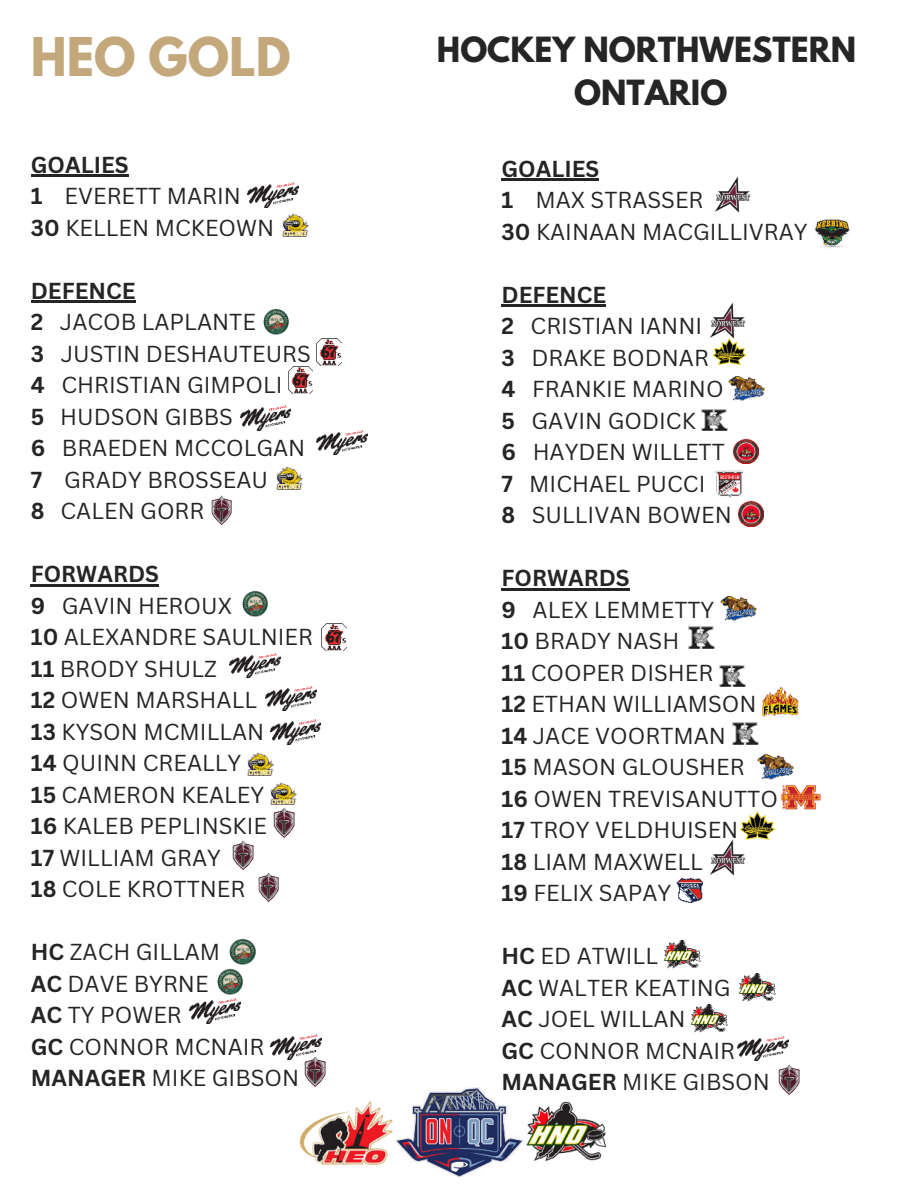
<style>
.page{position:relative;width:918px;height:1188px;background:#fff}
.page>*{position:absolute;margin:0;border:0;box-sizing:border-box;transform-origin:0 0}
.t1{font:700 47.25px "League Spartan";color:#c3a87b}
.t2{font:700 30.75px/42.8px "League Spartan";color:#252525;text-align:center}
.t3{font:22.5px/31.5px "Canva Sans";color:#252525}
.s1{font-weight:700}
</style>
<div class="page">
<hr style="left:31px;top:175px;width:98px;height:2px;background:#252525">
<hr style="left:31px;top:301px;width:105px;height:2px;background:#252525">
<hr style="left:31px;top:584px;width:128px;height:3px;background:#252525">
<img style="left:402px;top:1088px;width:122px;height:88px">
<img style="left:526px;top:1101px;width:81px;height:61px">
<img style="left:299px;top:1101px;width:103px;height:64px">
<img style="left:270px;top:719px;width:51px;height:25px">
<img style="left:248px;top:183px;width:51px;height:24px">
<img style="left:283px;top:214px;width:26px;height:22px">
<img style="left:263px;top:308px;width:26px;height:26px">
<img style="left:317px;top:339px;width:25px;height:27px">
<img style="left:288px;top:366px;width:25px;height:27px">
<img style="left:240px;top:406px;width:51px;height:24px">
<img style="left:317px;top:430px;width:50px;height:25px">
<img style="left:276px;top:467px;width:26px;height:22px">
<img style="left:211px;top:495px;width:21px;height:31px">
<img style="left:242px;top:590px;width:26px;height:27px">
<img style="left:322px;top:624px;width:24px;height:27px">
<img style="left:230px;top:653px;width:50px;height:25px">
<img style="left:266px;top:686px;width:50px;height:25px">
<img style="left:248px;top:753px;width:25px;height:22px">
<img style="left:270px;top:782px;width:26px;height:23px">
<img style="left:273px;top:807px;width:22px;height:31px">
<img style="left:232px;top:840px;width:22px;height:31px">
<img style="left:258px;top:872px;width:21px;height:31px">
<img style="left:715px;top:177px;width:35px;height:36px">
<img style="left:814px;top:218px;width:35px;height:31px">
<hr style="left:502px;top:179px;width:97px;height:2px;background:#252525">
<hr style="left:502px;top:305px;width:104px;height:2px;background:#252525">
<hr style="left:502px;top:588px;width:128px;height:3px;background:#252525">
<img style="left:190px;top:998px;width:50px;height:25px">
<img style="left:229px;top:938px;width:27px;height:26px">
<img style="left:217px;top:968px;width:26px;height:27px">
<img style="left:304px;top:1059px;width:22px;height:28px">
<img style="left:778px;top:1064px;width:22px;height:31px">
<img style="left:689px;top:627px;width:26px;height:21px">
<img style="left:720px;top:665px;width:25px;height:22px">
<img style="left:732px;top:723px;width:26px;height:21px">
<img style="left:702px;top:409px;width:26px;height:22px">
<img style="left:737px;top:501px;width:26px;height:26px">
<img style="left:732px;top:438px;width:26px;height:26px">
<img style="left:676px;top:877px;width:26px;height:26px">
<img style="left:710px;top:303px;width:35px;height:35px">
<img style="left:710px;top:839px;width:35px;height:36px">
<img style="left:720px;top:596px;width:37px;height:25px">
<img style="left:757px;top:754px;width:37px;height:26px">
<img style="left:728px;top:376px;width:37px;height:25px">
<img style="left:762px;top:687px;width:37px;height:30px">
<img style="left:714px;top:470px;width:31px;height:29px">
<img style="left:712px;top:337px;width:35px;height:28px">
<img style="left:739px;top:811px;width:37px;height:31px">
<img style="left:780px;top:784px;width:41px;height:26px">
<img style="left:663px;top:940px;width:38px;height:29px">
<img style="left:690px;top:1004px;width:38px;height:29px">
<img style="left:738px;top:973px;width:38px;height:29px">
<img style="left:270px;top:1035px;width:51px;height:24px">
<img style="left:738px;top:1036px;width:50px;height:25px">
<h1 class="t1" style="left:31px;top:20px;width:261px">HEO GOLD</h1>
<h2 class="t2" style="left:437px;top:28px;width:421px">HOCKEY NORTHWESTERN<br>ONTARIO</h2>
<p class="t3" style="left:31px;top:149px;width:245px"><span class="s1">GOALIES<br>1</span> EVERETT MARIN<br><span class="s1">30</span> KELLEN MCKEOWN</p>
<p class="t3" style="left:31px;top:275px;width:282px"><span class="s1">DEFENCE<br>2</span> JACOB LAPLANTE<br><span class="s1">3</span> JUSTIN DESHAUTEURS<br><span class="s1">4</span> CHRISTIAN GIMPOLI<br><span class="s1">5</span> HUDSON GIBBS<br><span class="s1">6</span> BRAEDEN MCCOLGAN<br><span class="s1">7</span> GRADY BROSSEAU<br><span class="s1">8</span> CALEN GORR</p>
<p class="t3" style="left:31px;top:558px;width:284px"><span class="s1">FORWARDS<br>9</span> GAVIN HEROUX<br><span class="s1">10</span> ALEXANDRE SAULNIER<br><span class="s1">11</span> BRODY SHULZ<br><span class="s1">12</span> OWEN MARSHALL<br><span class="s1">13</span> KYSON MCMILLAN<br><span class="s1">14</span> QUINN CREALLY<br><span class="s1">15</span> CAMERON KEALEY<br><span class="s1">16</span> KALEB PEPLINSKIE<br><span class="s1">17</span> WILLIAM GRAY<br><span class="s1">18</span> COLE KROTTNER</p>
<p class="t3" style="left:31px;top:936px;width:270px"><span class="s1">HC</span> ZACH GILLAM<br><span class="s1">AC</span> DAVE BYRNE<br><span class="s1">AC</span> TY POWER<br><span class="s1">GC</span> CONNOR MCNAIR<br><span class="s1">MANAGER</span> MIKE GIBSON</p>
<p class="t3" style="left:502px;top:153px;width:308px"><span class="s1">GOALIES<br>1</span> MAX STRASSER<br><span class="s1">30</span> KAINAAN MACGILLIVRAY</p>
<p class="t3" style="left:502px;top:279px;width:232px"><span class="s1">DEFENCE<br>2</span> CRISTIAN IANNI<br><span class="s1">3</span> DRAKE BODNAR<br><span class="s1">4</span> FRANKIE MARINO<br><span class="s1">5</span> GAVIN GODICK<br><span class="s1">6</span> HAYDEN WILLETT<br><span class="s1">7</span> MICHAEL PUCCI<br><span class="s1">8</span> SULLIVAN BOWEN</p>
<p class="t3" style="left:502px;top:562px;width:278px"><span class="s1">FORWARDS<br>9</span> ALEX LEMMETTY<br><span class="s1">10</span> BRADY NASH<br><span class="s1">11</span> COOPER DISHER<br><span class="s1">12</span> ETHAN WILLIAMSON<br><span class="s1">14</span> JACE VOORTMAN<br><span class="s1">15</span> MASON GLOUSHER<br><span class="s1">16</span> OWEN TREVISANUTTO<br><span class="s1">17</span> TROY VELDHUISEN<br><span class="s1">18</span> LIAM MAXWELL<br><span class="s1">19</span> FELIX SAPAY</p>
<p class="t3" style="left:502px;top:940px;width:270px"><span class="s1">HC</span> ED ATWILL<br><span class="s1">AC</span> WALTER KEATING<br><span class="s1">AC</span> JOEL WILLAN<br><span class="s1">GC</span> CONNOR MCNAIR<br><span class="s1">MANAGER</span> MIKE GIBSON</p>
</div>
